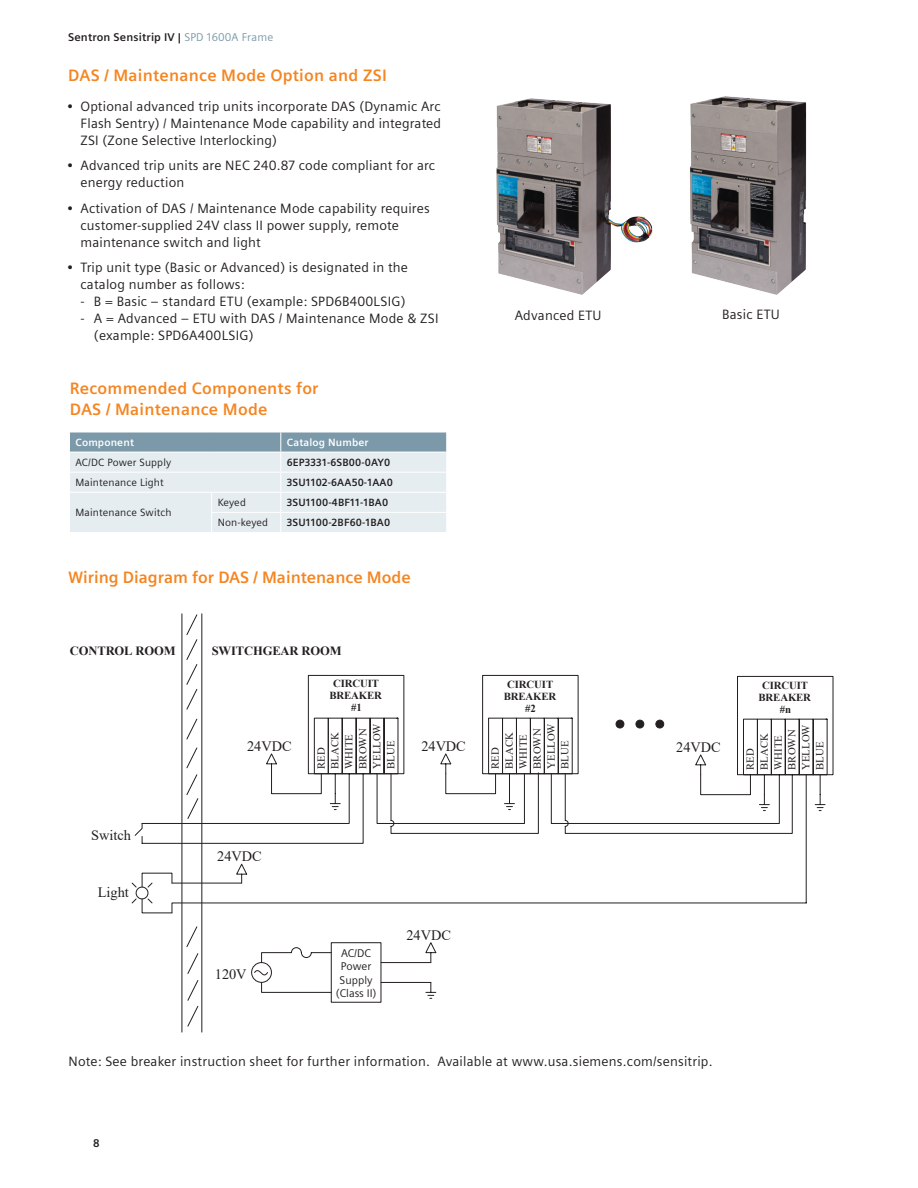
<style>
.page{position:relative;width:918px;height:1188px;background:#fff}
.page>*{position:absolute;margin:0;border:0;box-sizing:border-box;transform-origin:0 0}
._03__Body_text__9pt{font:700 16.5px/21.5px "Siemens Sans";letter-spacing:.015em;color:#f58520}
.t1{font:14.4px "Times New Roman";letter-spacing:-.005em;color:#231f20}
._03__Body_text__9pt-2{font:13.5px/17px "Siemens Sans";letter-spacing:.015em;color:#231f20}
.t2{font:700 12.6px "Times New Roman";letter-spacing:-.01em;color:#231f20}
._00__Header__footer{font:700 11.25px "Siemens Sans";letter-spacing:.015em;color:#231f20}
.t3{font:11.1px/13.4px "Siemens Sans";color:#231f20;text-align:center}
.t4{font:10.8px/14px "Times New Roman";color:#231f20}
.t5{font:700 10.8px/11.9px "Times New Roman";letter-spacing:-.01em;color:#231f20;text-align:center}
._03__Body_text__9pt-3{font:700 10.5px "Siemens Sans";letter-spacing:.015em;color:#231f20}
._03__Body_text__9pt-4{font:10.5px "Siemens Sans";letter-spacing:.015em;color:#231f20}
._03__Body_text__9pt-5{font:700 10.5px "Siemens Sans";letter-spacing:.015em;color:#fff}
.s1{font-weight:400;color:#7b99a9}
</style>
<div class="page">
<div style="left:308px;top:675px;width:96px;height:99px;border:1px solid #231f20"></div>
<svg style="left:181px;top:613px;width:148px;height:420px"></svg>
<div style="left:482px;top:675px;width:97px;height:99px;border:1px solid #231f20"></div>
<div style="left:737px;top:676px;width:97px;height:99px;border:1px solid #231f20"></div>
<svg style="left:573px;top:718px;width:255px;height:58px"></svg>
<svg style="left:573px;top:774px;width:253px;height:130px"></svg>
<svg style="left:131px;top:717px;width:442px;height:311px"></svg>
<hr style="left:381px;top:962px;width:50px;height:1px;background:#231f20">
<hr style="left:381px;top:982px;width:50px;height:1px;background:#231f20">
<svg style="left:69px;top:432px;width:378px;height:100px;background:#d2dee4"></svg>
<div style="left:501px;top:904px;width:305px;height:106px;background:#fff"></div>
<img style="left:496px;top:98px;width:157px;height:197px">
<img style="left:690px;top:96px;width:117px;height:199px">
<p class="_00__Header__footer" style="left:68px;top:31px;width:207px">Sentron Sensitrip IV | <span class="s1">SPD 1600A Frame</span></p>
<p class="_03__Body_text__9pt" style="left:68px;top:65px;width:320px">DAS / Maintenance Mode Option and ZSI</p>
<p class="_03__Body_text__9pt-2" style="left:80px;top:98px;width:362px;text-align:justify;text-indent:-14px">• Optional advanced trip units incorporate DAS (Dynamic Arc Flash Sentry) / Maintenance Mode capability and integrated ZSI (Zone Selective Interlocking)</p>
<p class="_03__Body_text__9pt-2" style="left:80px;top:157px;width:356px;text-indent:-14px">• Advanced trip units are NEC 240.87 code compliant for arc energy reduction</p>
<p class="_03__Body_text__9pt-2" style="left:80px;top:200px;width:351px;text-indent:-14px">• Activation of DAS / Maintenance Mode capability requires customer-supplied 24V class II power supply, remote maintenance switch and light</p>
<p class="_03__Body_text__9pt-2" style="left:80px;top:259px;width:329px;text-indent:-14px">• Trip unit type (Basic or Advanced) is designated in the catalog number as follows:</p>
<p class="_03__Body_text__9pt-2" style="left:80px;top:293px;width:327px">- B = Basic – standard ETU (example: SPD6B400LSIG)</p>
<p class="_03__Body_text__9pt-2" style="left:94px;top:310px;width:346px;text-indent:-14px">- A = Advanced – ETU with DAS / Maintenance Mode &amp; ZSI (example: SPD6A400LSIG)</p>
<p class="_03__Body_text__9pt" style="left:70px;top:378px;width:250px">Recommended Components for<br>DAS / Maintenance Mode</p>
<p class="_03__Body_text__9pt-5" style="left:75px;top:436px;width:60px">Component</p>
<p class="_03__Body_text__9pt-5" style="left:287px;top:436px;width:83px">Catalog Number</p>
<p class="_03__Body_text__9pt-4" style="left:75px;top:457px;width:97px">AC/DC Power Supply</p>
<p class="_03__Body_text__9pt-3" style="left:287px;top:457px;width:105px">6EP3331-6SB00-0AY0</p>
<p class="_03__Body_text__9pt-4" style="left:75px;top:477px;width:90px">Maintenance Light</p>
<p class="_03__Body_text__9pt-3" style="left:287px;top:477px;width:108px">3SU1102-6AA50-1AA0</p>
<p class="_03__Body_text__9pt-4" style="left:75px;top:507px;width:98px">Maintenance Switch</p>
<p class="_03__Body_text__9pt-4" style="left:218px;top:497px;width:30px">Keyed</p>
<p class="_03__Body_text__9pt-3" style="left:287px;top:497px;width:103px">3SU1100-4BF11-1BA0</p>
<p class="_03__Body_text__9pt-4" style="left:218px;top:517px;width:52px">Non-keyed</p>
<p class="_03__Body_text__9pt-3" style="left:287px;top:517px;width:105px">3SU1100-2BF60-1BA0</p>
<p class="_03__Body_text__9pt" style="left:68px;top:567px;width:344px">Wiring Diagram for DAS / Maintenance Mode</p>
<p class="t2" style="left:70px;top:642px;width:107px">CONTROL ROOM</p>
<p class="t2" style="left:212px;top:642px;width:131px">SWITCHGEAR ROOM</p>
<p class="t1" style="left:91px;top:825px;width:41px">Switch</p>
<p class="t1" style="left:98px;top:882px;width:32px">Light</p>
<p class="t1" style="left:247px;top:736px;width:46px">24VDC</p>
<p class="t5" style="left:329px;top:677px;width:54px">CIRCUIT<br>BREAKER #1</p>
<p class="t4" style="left:328px;top:769px;width:47px;rotate:-90deg">BLACK<br>WHITE<br>BROWN<br>YELLOW<br>BLUE</p>
<p class="t4" style="left:314px;top:769px;width:23px;rotate:-90deg">RED</p>
<p class="t1" style="left:421px;top:736px;width:46px">24VDC</p>
<p class="t1" style="left:217px;top:846px;width:46px">24VDC</p>
<p class="t1" style="left:215px;top:964px;width:33px">120V</p>
<p class="t3" style="left:336px;top:946px;width:42px">AC/DC<br>Power<br>Supply (Class II)</p>
<p class="t5" style="left:340px;top:947px;width:35px;line-height:23.7px;text-align:left">AC/DC<br>Supply</p>
<p class="t1" style="left:406px;top:925px;width:46px">24VDC</p>
<p class="_03__Body_text__9pt-2" style="left:515px;top:307px;width:88px">Advanced ETU</p>
<p class="_03__Body_text__9pt-2" style="left:722px;top:306px;width:59px">Basic ETU</p>
<p class="t5" style="left:504px;top:678px;width:54px">CIRCUIT<br>BREAKER #2</p>
<p class="t5" style="left:759px;top:679px;width:54px">CIRCUIT<br>BREAKER #n</p>
<p class="t4" style="left:502px;top:769px;width:47px;rotate:-90deg">BLACK<br>WHITE<br>BROWN<br>YELLOW<br>BLUE</p>
<p class="t4" style="left:488px;top:769px;width:23px;rotate:-90deg">RED</p>
<p class="t1" style="left:676px;top:737px;width:46px">24VDC</p>
<p class="t4" style="left:757px;top:770px;width:47px;rotate:-90deg">BLACK<br>WHITE<br>BROWN<br>YELLOW<br>BLUE</p>
<p class="t4" style="left:743px;top:770px;width:23px;rotate:-90deg">RED</p>
<p class="_03__Body_text__9pt-2" style="left:69px;top:1053px;width:645px">Note: See breaker instruction sheet for further information. Available at www.usa.siemens.com/sensitrip.</p>
<p class="_00__Header__footer" style="left:93px;top:1137px;width:8px">8</p>
</div>
